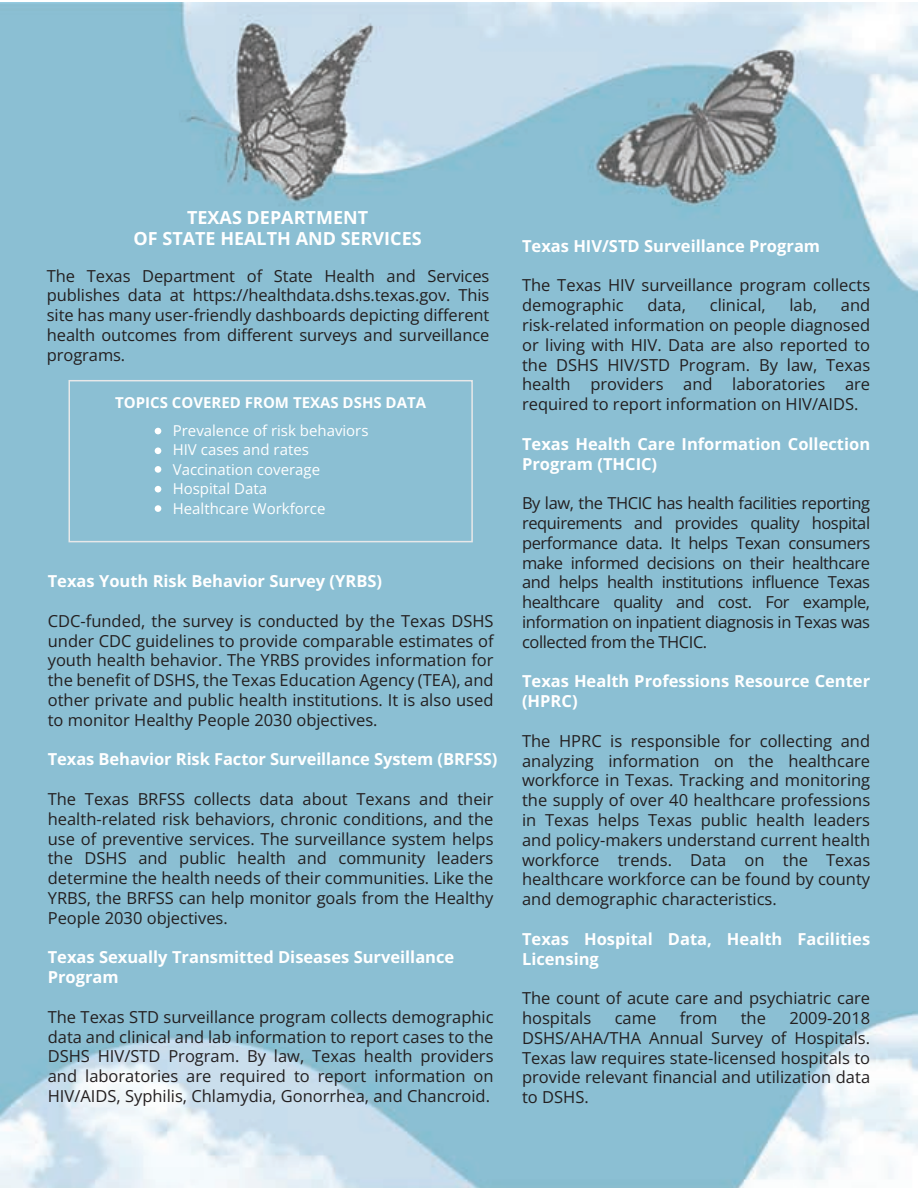
<style>
.page{position:relative;width:918px;height:1188px;background:#fff}
.page>*{position:absolute;margin:0;border:0;box-sizing:border-box;transform-origin:0 0}
.t1{font:18px/21.6px "Open Sans";color:#fff;text-align:center}
.t2{font:16.5px/19.8px "Open Sans";color:#231f20;text-align:justify}
.t3{font:16.5px/19.8px "Open Sans";color:#fff}
.t4{font:15px/19.5px "Open Sans";color:#fff;text-align:center}
</style>
<div class="page">
<img style="left:0;top:3px;width:917px;height:1185px">
<div style="left:69px;top:380px;width:404px;height:162px;border:2px solid #e7e8e9"></div>
<svg style="left:155px;top:428px;width:6px;height:6px"></svg>
<div style="left:155px;top:447px;width:6px;height:7px;background:#fff;border-radius:50%"></div>
<div style="left:155px;top:466px;width:6px;height:7px;background:#fff;border-radius:50%"></div>
<svg style="left:155px;top:486px;width:6px;height:6px"></svg>
<div style="left:155px;top:505px;width:6px;height:7px;background:#fff;border-radius:50%"></div>
<p class="t1" style="left:134px;top:206px;width:290px">TEXAS DEPARTMENT<br>OF STATE HEALTH AND SERVICES</p>
<p class="t2" style="left:47px;top:265px;width:444px">The Texas Department of State Health and Services publishes data at https://healthdata.dshs.texas.gov. This site has many user-friendly dashboards depicting different health outcomes from different surveys and surveillance programs.</p>
<p class="t4" style="left:115px;top:388px;width:312px;line-height:28.2px">TOPICS COVERED FROM TEXAS DSHS DATA<br>Prevalence of risk behaviors</p>
<p class="t4" style="left:173px;top:440px;width:154px;text-align:left">HIV cases and rates<br>Vaccination coverage<br>Hospital Data<br>Healthcare Workforce</p>
<p class="t3" style="left:48px;top:571px;width:336px">Texas Youth Risk Behavior Survey (YRBS)</p>
<p class="t2" style="left:48px;top:611px;width:447px">CDC-funded, the survey is conducted by the Texas DSHS under CDC guidelines to provide comparable estimates of youth health behavior. The YRBS provides information for the benefit of DSHS, the Texas Education Agency (TEA), and other private and public health institutions. It is also used to monitor Healthy People 2030 objectives.</p>
<p class="t3" style="left:48px;top:749px;width:451px">Texas Behavior Risk Factor Surveillance System (BRFSS)</p>
<p class="t2" style="left:48px;top:789px;width:447px">The Texas BRFSS collects data about Texans and their health-related risk behaviors, chronic conditions, and the use of preventive services. The surveillance system helps the DSHS and public health and community leaders determine the health needs of their communities. Like the YRBS, the BRFSS can help monitor goals from the Healthy People 2030 objectives.</p>
<p class="t3" style="left:48px;top:947px;width:408px">Texas Sexually Transmitted Diseases Surveillance<br>Program</p>
<p class="t2" style="left:48px;top:1007px;width:447px">The Texas STD surveillance program collects demographic data and clinical and lab information to report cases to the DSHS HIV/STD Program. By law, Texas health providers and laboratories are required to report information on HIV/AIDS, Syphilis, Chlamydia, Gonorrhea, and Chancroid.</p>
<p class="t3" style="left:522px;top:235px;width:300px">Texas HIV/STD Surveillance Program</p>
<p class="t2" style="left:522px;top:275px;width:350px">The Texas HIV surveillance program collects demographic</p>
<p class="t2" style="left:522px;top:295px;width:350px;text-indent:319px">and risk-related information on people diagnosed or living with HIV. Data are also reported to the DSHS HIV/STD Program. By law, Texas health providers and laboratories are required to report information on HIV/AIDS.</p>
<p class="t3" style="left:522px;top:433px;width:350px">Texas Health Care Information Collection<br>Program (THCIC)</p>
<p class="t2" style="left:522px;top:493px;width:350px">By law, the THCIC has health facilities reporting requirements and provides quality hospital performance data. It helps Texan consumers make informed decisions on their healthcare and helps health institutions influence Texas healthcare quality and cost. For example, information on inpatient diagnosis in Texas was collected from the THCIC.</p>
<p class="t3" style="left:522px;top:671px;width:350px">Texas Health Professions Resource Center (HPRC)</p>
<p class="t2" style="left:522px;top:730px;width:350px">The HPRC is responsible for collecting and analyzing information on the healthcare workforce in Texas. Tracking and monitoring the supply of over 40 healthcare professions in Texas helps Texas public health leaders and policy-makers understand current health workforce trends. Data on the Texas healthcare workforce can be found by county and demographic characteristics.</p>
<p class="t3" style="left:522px;top:928px;width:350px">Texas Hospital Data, Health Facilities<br>Licensing</p>
<p class="t2" style="left:522px;top:988px;width:350px">The count of acute care and psychiatric care hospitals</p>
<p class="t2" style="left:647px;top:295px;width:40px">data,</p>
<p class="t2" style="left:710px;top:295px;width:58px">clinical,</p>
<p class="t2" style="left:789px;top:295px;width:29px">lab,</p>
<p class="t2" style="left:615px;top:1008px;width:43px">came</p>
<p class="t2" style="left:680px;top:1008px;width:39px">from</p>
<p class="t2" style="left:741px;top:1008px;width:27px">the</p>
<p class="t2" style="left:522px;top:1008px;width:350px;text-indent:267px">2009-2018<br>DSHS/AHA/THA Annual Survey of Hospitals.<br>Texas law requires state-licensed hospitals to provide relevant financial and utilization data to DSHS.</p>
</div>
